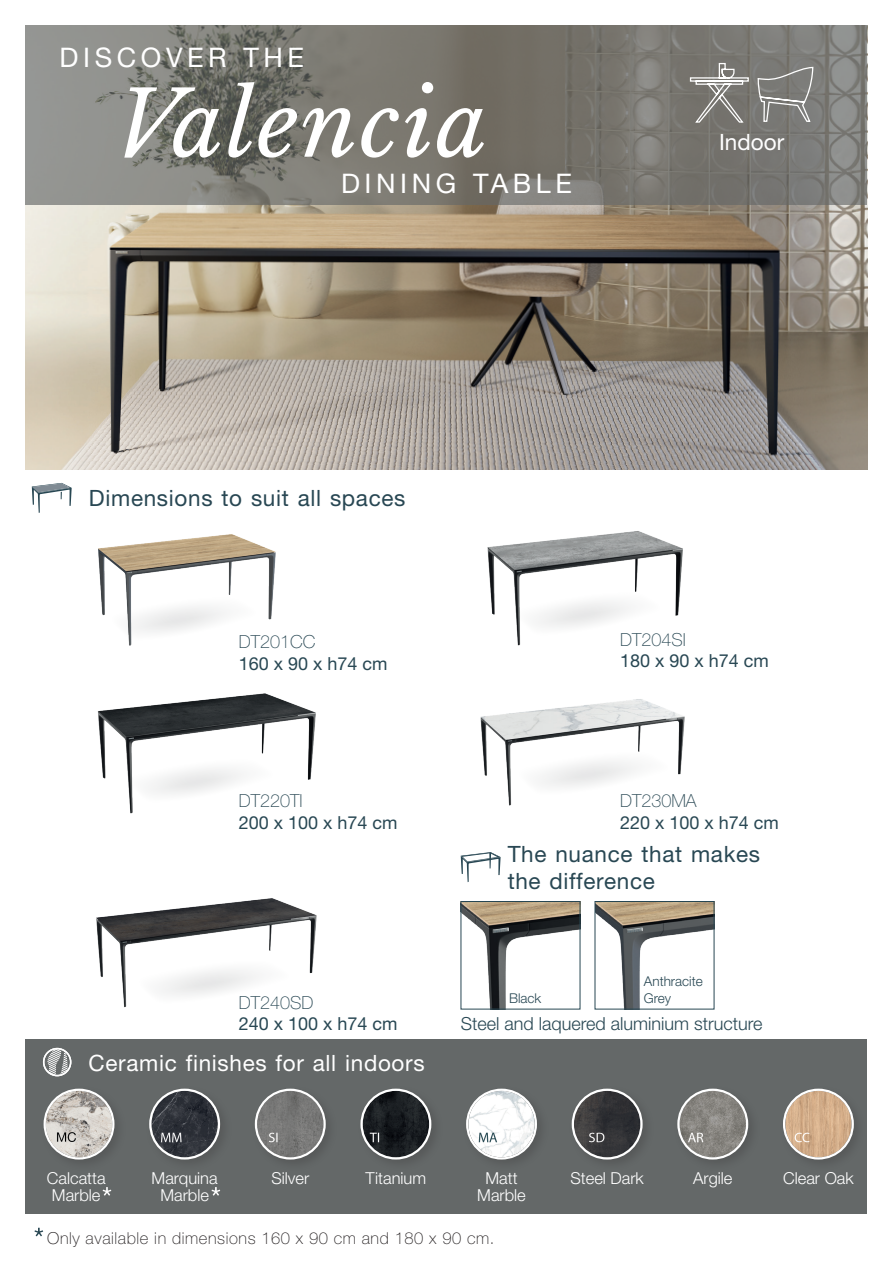
<style>
.page{position:relative;width:893px;height:1263px;background:#fff}
.page>*{position:absolute;margin:0;border:0;box-sizing:border-box;transform-origin:0 0}
.t1{font:italic 90px "Libre Baskerville";letter-spacing:.03em;color:#fff}
.t2{font:27px "Helvetica Neue LT Std";letter-spacing:.17em;color:#fff}
.t3{font:22.5px/27px "Helvetica Neue LT Std";letter-spacing:.03em;color:#284753}
.t4{font:22.5px "Helvetica Neue LT Std";letter-spacing:.03em;color:#fff}
.t5{font:18px "Helvetica Neue LT Std";color:#284753}
.t6{font:100 18px "Helvetica Neue LT Std";color:#284753}
.t7{font:300 18px "Helvetica Neue LT Std";color:#284753}
.t8{font:300 16.5px/16.5px "Helvetica Neue LT Std";color:#fff;text-align:center}
.t9{font:100 16.5px "Helvetica Neue LT Std";letter-spacing:.035em;color:#231f20}
.t10{font:300 13.5px/16.2px "Helvetica Neue LT Std";color:#284753}
</style>
<div class="page">
<img style="left:26px;top:205px;width:841px;height:265px">
<div style="left:26px;top:1040px;width:841px;height:174px;background:#646868"></div>
<div style="left:40px;top:1085px;width:87px;height:87px;background:#231f20;opacity:.21"></div>
<img style="left:46px;top:1091px;width:66px;height:66px;border-radius:33px">
<div style="left:44px;top:1089px;width:70px;height:70px;border:2px solid #fff;border-radius:50%"></div>
<div style="left:146px;top:1085px;width:86px;height:87px;background:#231f20;opacity:.21"></div>
<img style="left:151px;top:1091px;width:67px;height:66px;border-radius:33px">
<div style="left:149px;top:1089px;width:71px;height:70px;border:2px solid #fff;border-radius:50%"></div>
<div style="left:252px;top:1085px;width:86px;height:87px;background:#231f20;opacity:.21"></div>
<img style="left:257px;top:1091px;width:66px;height:66px;border-radius:33px">
<div style="left:255px;top:1089px;width:71px;height:70px;border:2px solid #fff;border-radius:50%"></div>
<div style="left:357px;top:1085px;width:87px;height:87px;background:#231f20;opacity:.21"></div>
<img style="left:363px;top:1091px;width:66px;height:66px;border-radius:33px">
<div style="left:360px;top:1089px;width:71px;height:70px;border:2px solid #fff;border-radius:50%"></div>
<div style="left:463px;top:1085px;width:86px;height:87px;background:#231f20;opacity:.21"></div>
<img style="left:468px;top:1091px;width:67px;height:66px;border-radius:33px">
<div style="left:466px;top:1089px;width:71px;height:70px;border:2px solid #fff;border-radius:50%"></div>
<div style="left:568px;top:1085px;width:87px;height:87px;background:#231f20;opacity:.21"></div>
<img style="left:574px;top:1091px;width:66px;height:66px;border-radius:33px">
<div style="left:572px;top:1089px;width:71px;height:70px;border:2px solid #fff;border-radius:50%"></div>
<div style="left:674px;top:1085px;width:86px;height:87px;background:#231f20;opacity:.21"></div>
<img style="left:680px;top:1091px;width:66px;height:66px;border-radius:33px">
<div style="left:677px;top:1089px;width:71px;height:70px;border:2px solid #fff;border-radius:50%"></div>
<div style="left:780px;top:1085px;width:86px;height:87px;background:#231f20;opacity:.21"></div>
<img style="left:785px;top:1091px;width:67px;height:66px;border-radius:33px">
<div style="left:783px;top:1089px;width:71px;height:70px;border:2px solid #fff;border-radius:50%"></div>
<svg style="left:44px;top:1048px;width:27px;height:27px"></svg>
<div style="left:43px;top:1048px;width:28px;height:28px;border:2px solid #fff;border-radius:50%"></div>
<svg style="left:32px;top:483px;width:40px;height:30px"></svg>
<img style="left:98px;top:534px;width:178px;height:112px">
<img style="left:487px;top:531px;width:196px;height:114px">
<img style="left:97px;top:693px;width:219px;height:121px">
<img style="left:96px;top:898px;width:221px;height:110px">
<img style="left:463px;top:903px;width:115px;height:104px">
<div style="left:461px;top:901px;width:119px;height:108px;border:1px solid #284753"></div>
<img style="left:597px;top:903px;width:115px;height:104px">
<div style="left:595px;top:901px;width:119px;height:108px;border:1px solid #284753"></div>
<img style="left:480px;top:699px;width:205px;height:107px">
<svg style="left:103px;top:1187px;width:8px;height:9px"></svg>
<svg style="left:35px;top:1228px;width:8px;height:8px"></svg>
<svg style="left:212px;top:1187px;width:8px;height:9px"></svg>
<svg style="left:26px;top:26px;width:841px;height:179px;background:#7b7a74"></svg>
<svg style="left:689px;top:62px;width:60px;height:62px;background:#8b8984"></svg>
<svg style="left:757px;top:66px;width:57px;height:57px;background:#898986"></svg>
<svg style="left:461px;top:852px;width:40px;height:30px"></svg>
<h2 class="t2" style="left:60px;top:41px;width:246px">DISCOVER THE</h2>
<h1 class="t1" style="left:114px;top:69px;width:374px">Valencia</h1>
<h2 class="t2" style="left:341px;top:167px;width:232px">DINING TABLE</h2>
<h3 class="t4" style="left:719px;top:129px;width:67px">Indoor</h3>
<h3 class="t3" style="left:89px;top:484px;width:318px">Dimensions to suit all spaces</h3>
<p class="t6" style="left:239px;top:631px;width:78px">DT201CC</p>
<p class="t5" style="left:239px;top:652px;width:150px">160 x 90 x h74 cm</p>
<p class="t6" style="left:239px;top:791px;width:65px">DT220TI</p>
<p class="t5" style="left:239px;top:812px;width:160px">200 x 100 x h74 cm</p>
<p class="t6" style="left:620px;top:629px;width:67px">DT204SI</p>
<p class="t5" style="left:620px;top:650px;width:150px">180 x 90 x h74 cm</p>
<p class="t6" style="left:620px;top:791px;width:78px">DT230MA</p>
<p class="t5" style="left:620px;top:812px;width:160px">220 x 100 x h74 cm</p>
<p class="t6" style="left:239px;top:992px;width:76px">DT240SD</p>
<p class="t5" style="left:239px;top:1013px;width:160px">240 x 100 x h74 cm</p>
<h3 class="t4" style="left:89px;top:1050px;width:337px">Ceramic finishes for all indoors</h3>
<h3 class="t3" style="left:508px;top:840px;width:254px">The nuance that makes the difference</h3>
<p class="t10" style="left:509px;top:989px;width:34px">Black</p>
<p class="t10" style="left:644px;top:973px;width:60px">Anthracite<br>Grey</p>
<p class="t7" style="left:461px;top:1013px;width:303px">Steel and laquered aluminium structure</p>
<p class="t8" style="left:47px;top:1169px;width:60px">Calcatta<br>Marble</p>
<p class="t8" style="left:152px;top:1169px;width:68px">Marquina<br>Marble</p>
<p class="t8" style="left:271px;top:1169px;width:39px">Silver</p>
<p class="t8" style="left:366px;top:1169px;width:62px">Titanium</p>
<p class="t8" style="left:477px;top:1169px;width:50px">Matt<br>Marble</p>
<p class="t8" style="left:570px;top:1169px;width:75px">Steel Dark</p>
<p class="t8" style="left:693px;top:1169px;width:41px">Argile</p>
<p class="t8" style="left:783px;top:1169px;width:72px">Clear Oak</p>
<p class="t9" style="left:47px;top:1228px;width:449px">Only available in dimensions 160 x 90 cm and 180 x 90 cm.</p>
</div>
